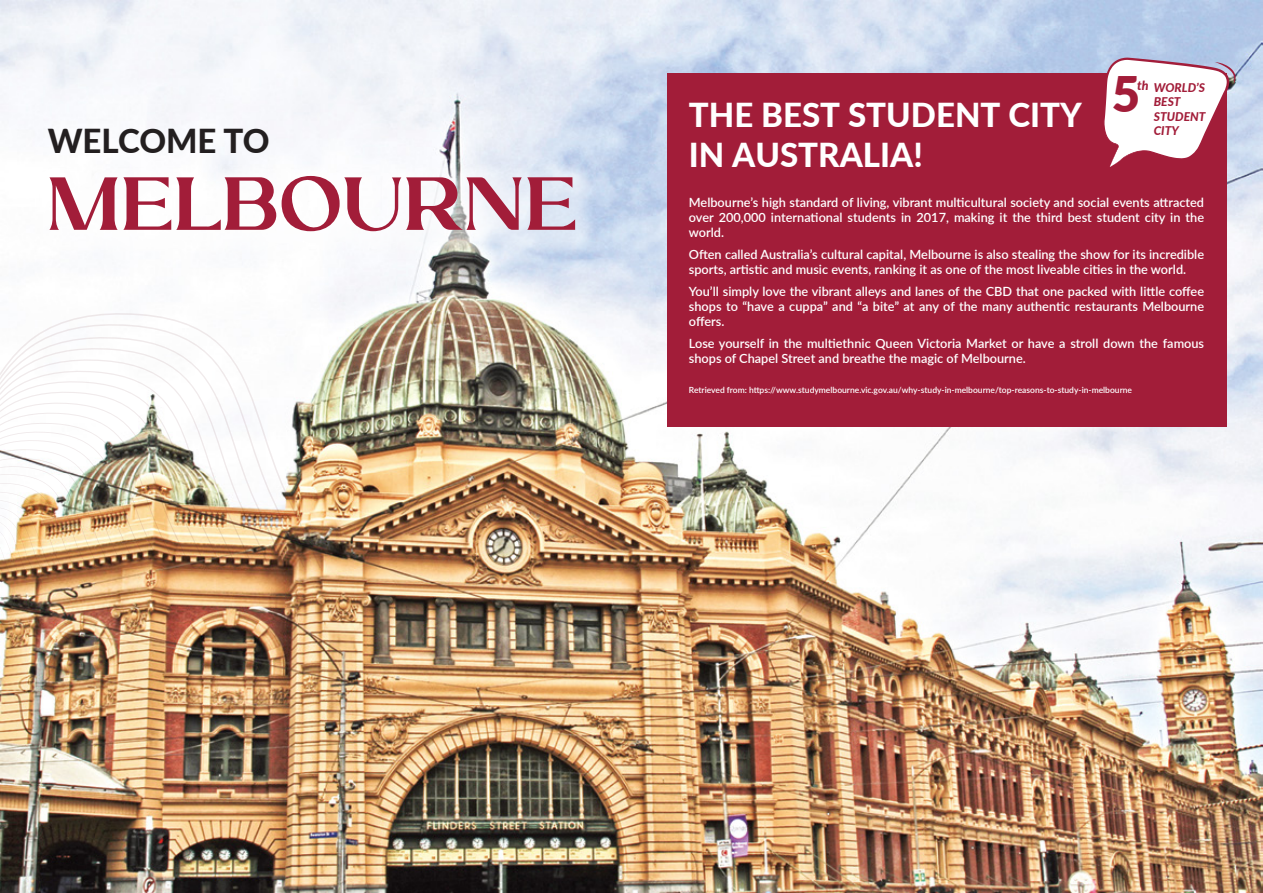
<style>
.page{position:relative;width:1263px;height:893px;background:#fff}
.page>*{position:absolute;margin:0;border:0;box-sizing:border-box;transform-origin:0 0}
.t1{font:500 74.85px "Laviossa";color:#a21d39}
.t2{font:900 49.05px "Lato";color:#a21d39}
.t3{font:800 33px/39.6px "Lato";color:#fff}
.t4{font:800 33px "Lato";color:#231f20}
.t5{font:600 12.75px/15.3px "Lato";color:#fff;text-align:justify}
.t6{font:italic 800 12.45px "Lato";color:#a21d39}
.t7{font:italic 800 12px/14.4px "Lato";color:#a21d39}
.t8{font:600 8.55px "Lato";color:#fff}
</style>
<div class="page">
<img style="left:0;top:0;width:1263px;height:893px">
<img style="left:24px;top:150px;width:583px;height:121px">
<img style="left:32px;top:150px;width:562px;height:121px">
<div style="left:667px;top:73px;width:559px;height:354px;background:#a21d39"></div>
<svg style="left:1097px;top:56px;width:140px;height:111px"></svg>
<img style="left:0;top:310px;width:337px;height:265px">
<h3 class="t4" style="left:48px;top:116px;width:223px">WELCOME TO</h3>
<h1 class="t1" style="left:47px;top:152px;width:532px">MELBOURNE</h1>
<h2 class="t2" style="left:1112px;top:57px;width:30px">5</h2>
<p class="t6" style="left:1137px;top:77px;width:13px">th</p>
<p class="t7" style="left:1154px;top:80px;width:53px">WORLD’S<br>BEST<br>STUDENT<br>CITY</p>
<h3 class="t3" style="left:689px;top:94px;width:394px">THE BEST STUDENT CITY<br>IN AUSTRALIA!</h3>
<p class="t5" style="left:689px;top:194px;width:517px">Melbourne’s high standard of living, vibrant multicultural society and social events attracted over 200,000 international students in 2017, making it the third best student city in the world.</p>
<p class="t5" style="left:689px;top:246px;width:517px">Often called Australia’s cultural capital, Melbourne is also stealing the show for its incredible sports, artistic and music events, ranking it as one of the most liveable cities in the world.</p>
<p class="t5" style="left:689px;top:283px;width:517px">You’ll simply love the vibrant alleys and lanes of the CBD that one packed with little coffee shops to “have a cuppa” and “a bite” at any of the many authentic restaurants Melbourne offers.</p>
<p class="t5" style="left:689px;top:335px;width:517px">Lose yourself in the multiethnic Queen Victoria Market or have a stroll down the famous shops of Chapel Street and breathe the magic of Melbourne.</p>
<p class="t8" style="left:689px;top:384px;width:445px">Retrieved from: https://www.studymelbourne.vic.gov.au/why-study-in-melbourne/top-reasons-to-study-in-melbourne</p>
</div>
